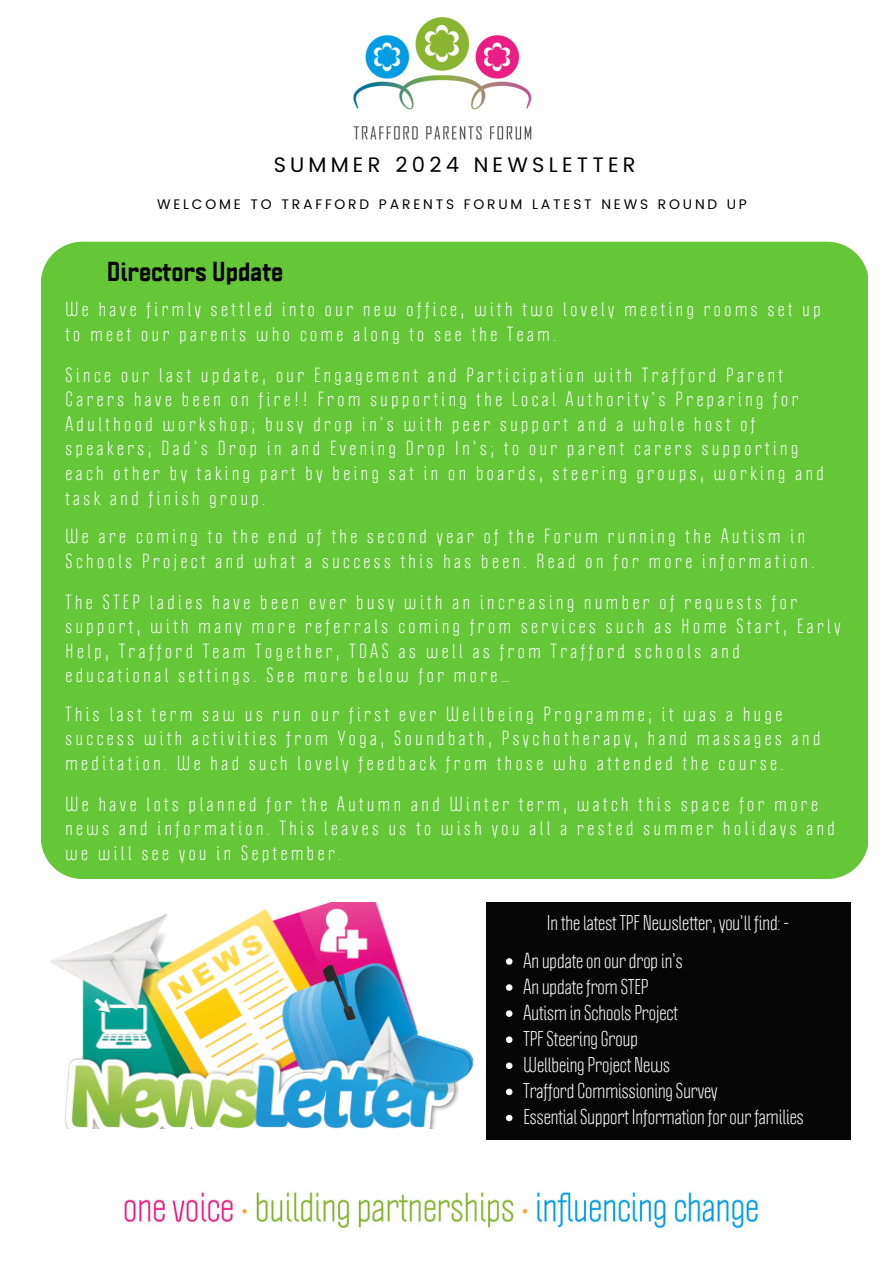
<style>
.page{position:relative;width:894px;height:1264px;background:#fff}
.page>*{position:absolute;margin:0;border:0;box-sizing:border-box;transform-origin:0 0}
.t1{font:800 24px "Politica";color:#000}
.t2{font:21px "Poppins";letter-spacing:.2em;color:#000}
.t3{font:18.9px "Politica";color:#fff}
.t4{font:18px/24.5px "Politica";letter-spacing:.2em;color:#fff}
.t5{font:13.8px "Poppins";letter-spacing:.2em;color:#000}
</style>
<div class="page">
<div style="left:41px;top:242px;width:826px;height:637px;background:#65c637"></div>
<div style="left:485px;top:902px;width:365px;height:238px;background:#000"></div>
<img style="left:353px;top:17px;width:179px;height:123px">
<img style="left:124px;top:1192px;width:634px;height:37px">
<img style="left:51px;top:902px;width:421px;height:226px">
<svg style="left:506px;top:958px;width:6px;height:6px"></svg>
<svg style="left:506px;top:984px;width:6px;height:6px"></svg>
<svg style="left:506px;top:1010px;width:6px;height:6px"></svg>
<svg style="left:506px;top:1036px;width:6px;height:6px"></svg>
<svg style="left:506px;top:1062px;width:6px;height:7px"></svg>
<svg style="left:506px;top:1088px;width:6px;height:7px"></svg>
<svg style="left:506px;top:1114px;width:6px;height:7px"></svg>
<h1 class="t2" style="left:273px;top:152px;width:363px">SUMMER 2024 NEWSLETTER</h1>
<h3 class="t5" style="left:157px;top:196px;width:591px">WELCOME TO TRAFFORD PARENTS FORUM LATEST NEWS ROUND UP</h3>
<h3 class="t1" style="left:107px;top:261px;width:177px">Directors Update</h3>
<h3 class="t4" style="left:65px;top:297px;width:756px">We have firmly settled into our new office, with two lovely meeting rooms set up to meet our parents who come along to see the Team.</h3>
<h3 class="t4" style="left:65px;top:362px;width:759px">Since our last update, our Engagement and Participation with Trafford Parent Carers have been on fire!! From supporting the Local Authority’s Preparing for Adulthood workshop; busy drop in’s with peer support and a whole host of speakers; Dad’s Drop in and Evening Drop In’s; to our parent carers supporting each other by taking part by being sat in on boards, steering groups, working and task and finish group.</h3>
<h3 class="t4" style="left:65px;top:523px;width:750px">We are coming to the end of the second year of the Forum running the Autism in<br>Schools Project and what a success this has been. Read on for more information.</h3>
<h3 class="t4" style="left:65px;top:589px;width:776px">The STEP ladies have been ever busy with an increasing number of requests for support, with many more referrals coming from services such as Home Start, Early Help, Trafford Team Together, TDAS as well as from Trafford schools and educational settings. See more below for more…</h3>
<p class="t4" style="left:65px;top:701px;width:756px">This last term saw us run our first ever Wellbeing Programme; it was a huge success with activities from Yoga, Soundbath, Psychotherapy, hand massages and meditation. We had such lovely feedback from those who attended the course.</p>
<h3 class="t4" style="left:65px;top:791px;width:770px">We have lots planned for the Autumn and Winter term, watch this space for more news and information. This leaves us to wish you all a rested summer holidays and we will see you in September.</h3>
<p class="t3" style="left:546px;top:910px;width:244px">In the latest TPF Newsletter, you’ll find: -</p>
<p class="t3" style="left:523px;top:948px;width:161px">An update on our drop in’s</p>
<p class="t3" style="left:523px;top:974px;width:126px">An update from STEP</p>
<p class="t3" style="left:523px;top:1000px;width:156px">Autism in Schools Project</p>
<p class="t3" style="left:523px;top:1026px;width:116px">TPF Steering Group</p>
<p class="t3" style="left:523px;top:1052px;width:148px">Wellbeing Project News</p>
<p class="t3" style="left:523px;top:1078px;width:195px">Trafford Commissioning Survey</p>
<p class="t3" style="left:523px;top:1104px;width:282px">Essential Support Information for our families</p>
</div>
